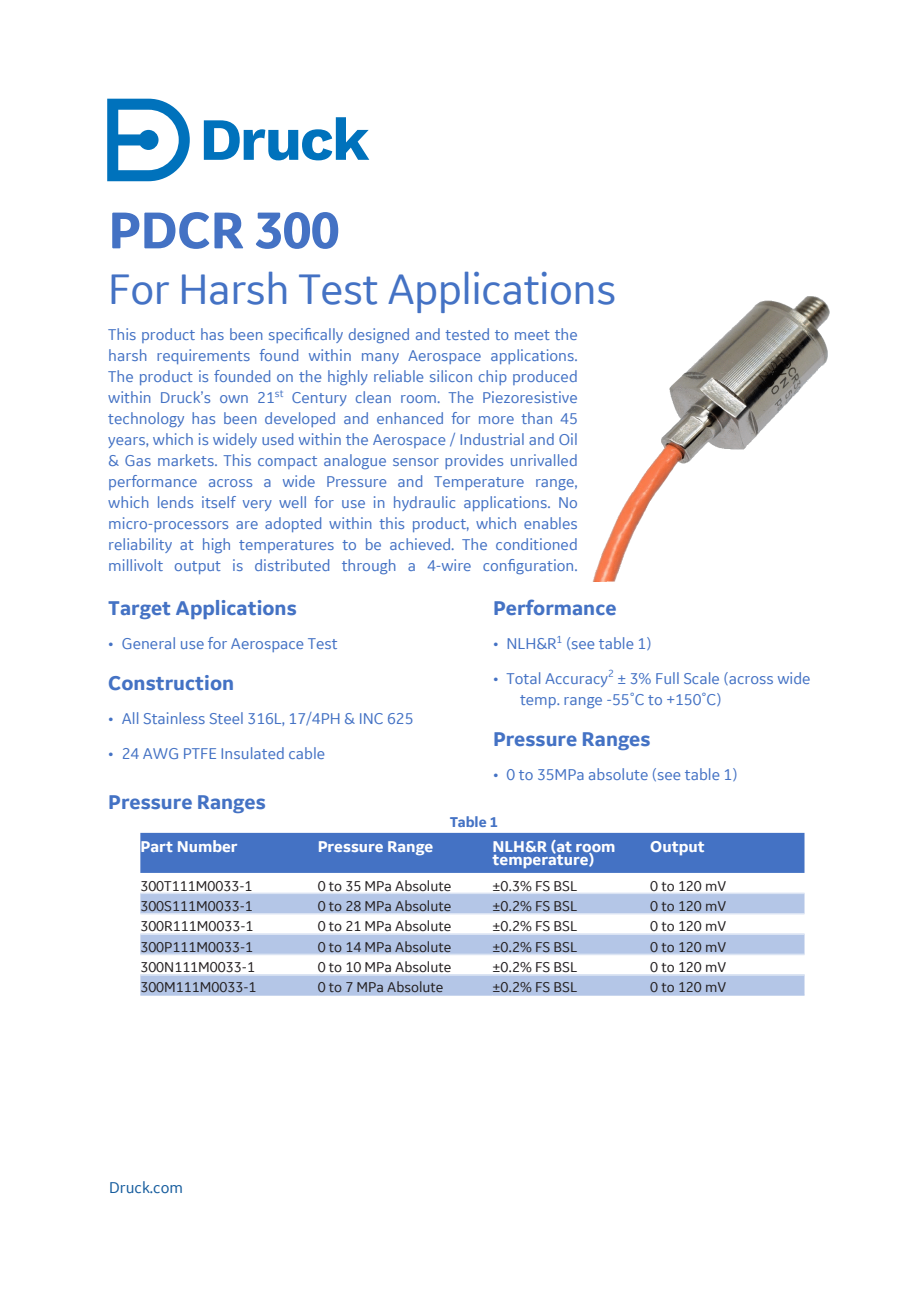
<style>
.page{position:relative;width:920px;height:1290px;background:#fff}
.page>*{position:absolute;margin:0;border:0;box-sizing:border-box;transform-origin:0 0}
.Modality{font:700 54px "GE Inspira Sans";letter-spacing:-.01em;color:#4472c4}
.Modality-2{font:45px "GE Inspira Sans";letter-spacing:-.01em;color:#4472c4}
.Features_and_Benefit{font:700 21px "GE Inspira Sans";color:#4472c4}
.Headline{font:700 21px "GE Inspira Sans";color:#4472c4}
.Intro_Text{font:16.5px/21px "GE Inspira Sans";color:#4472c4;text-align:justify}
.Table_Clolumn_title{font:700 16.5px/13.5px "GE Inspira Sans";color:#fff}
.Image_Labels{font:16.5px "GE Inspira Sans";color:#175d9e}
.Table_Cell_Element_7{font:15px "GE Inspira Sans";color:#231f20}
.Image_Labels-2{font:700 15px "GE Inspira Sans";color:#4472c4}
</style>
<div class="page">
<svg style="left:107px;top:99px;width:83px;height:82px"></svg>
<svg style="left:204px;top:117px;width:165px;height:43px"></svg>
<img style="left:593px;top:296px;width:237px;height:285px">
<div style="left:140px;top:833px;width:664px;height:40px;background:#4472c4"></div>
<div style="left:140px;top:894px;width:664px;height:19px;background:#b4c6e7"></div>
<svg style="left:140px;top:935px;width:664px;height:60px"></svg>
<hr style="left:140px;top:995px;width:178px;height:1px;background:#b4c6e7">
<hr style="left:318px;top:995px;width:175px;height:1px;background:#b4c6e7">
<hr style="left:493px;top:995px;width:157px;height:1px;background:#b4c6e7">
<hr style="left:650px;top:995px;width:154px;height:1px;background:#b4c6e7">
<hr style="left:140px;top:893px;width:178px;height:1px;background:#dae3f3">
<hr style="left:318px;top:893px;width:175px;height:1px;background:#dae3f3">
<hr style="left:493px;top:893px;width:157px;height:1px;background:#dae3f3">
<hr style="left:650px;top:893px;width:154px;height:1px;background:#dae3f3">
<hr style="left:140px;top:913px;width:178px;height:1px;background:#dae3f3">
<hr style="left:140px;top:914px;width:178px;height:1px;background:#dae3f3">
<hr style="left:318px;top:913px;width:175px;height:1px;background:#dae3f3">
<hr style="left:318px;top:914px;width:175px;height:1px;background:#dae3f3">
<hr style="left:493px;top:913px;width:157px;height:1px;background:#dae3f3">
<hr style="left:493px;top:914px;width:157px;height:1px;background:#dae3f3">
<hr style="left:650px;top:913px;width:154px;height:1px;background:#dae3f3">
<hr style="left:650px;top:914px;width:154px;height:1px;background:#dae3f3">
<hr style="left:140px;top:933px;width:178px;height:1px;background:#dae3f3">
<hr style="left:140px;top:934px;width:178px;height:1px;background:#dae3f3">
<hr style="left:318px;top:933px;width:175px;height:1px;background:#dae3f3">
<hr style="left:318px;top:934px;width:175px;height:1px;background:#dae3f3">
<hr style="left:493px;top:933px;width:157px;height:1px;background:#dae3f3">
<hr style="left:493px;top:934px;width:157px;height:1px;background:#dae3f3">
<hr style="left:650px;top:933px;width:154px;height:1px;background:#dae3f3">
<hr style="left:650px;top:934px;width:154px;height:1px;background:#dae3f3">
<hr style="left:140px;top:954px;width:178px;height:1px;background:#dae3f3">
<hr style="left:318px;top:954px;width:175px;height:1px;background:#dae3f3">
<hr style="left:493px;top:954px;width:157px;height:1px;background:#dae3f3">
<hr style="left:650px;top:954px;width:154px;height:1px;background:#dae3f3">
<hr style="left:140px;top:974px;width:178px;height:1px;background:#dae3f3">
<hr style="left:140px;top:975px;width:178px;height:1px;background:#dae3f3">
<hr style="left:318px;top:974px;width:175px;height:1px;background:#dae3f3">
<hr style="left:318px;top:975px;width:175px;height:1px;background:#dae3f3">
<hr style="left:493px;top:974px;width:157px;height:1px;background:#dae3f3">
<hr style="left:493px;top:975px;width:157px;height:1px;background:#dae3f3">
<hr style="left:650px;top:974px;width:154px;height:1px;background:#dae3f3">
<hr style="left:650px;top:975px;width:154px;height:1px;background:#dae3f3">
<p class="Modality" style="left:108px;top:197px;width:233px">PDCR 300</p>
<p class="Modality-2" style="left:108px;top:261px;width:510px">For Harsh Test Applications</p>
<p class="Intro_Text" style="left:108px;top:324px;width:471px">This product has been specifically designed and tested to meet the harsh requirements found within many Aerospace applications.<br>The product is founded on the highly reliable silicon chip produced within Druck’s own 21<sup>st</sup> Century clean room. The Piezoresistive technology has been developed and enhanced for more than 45 years, which is widely used within the Aerospace / Industrial and Oil &amp; Gas markets. This compact analogue sensor provides unrivalled performance across a wide Pressure and Temperature range, which lends itself very well for use in hydraulic applications. No micro-processors are adopted within this product, which enables reliability at high temperatures to be achieved. The conditioned millivolt output is distributed through a 4-wire configuration.</p>
<p class="Features_and_Benefit" style="left:108px;top:595px;width:190px">Target Applications</p>
<p class="Intro_Text" style="left:108px;top:633px;width:231px">• General use for Aerospace Test</p>
<p class="Features_and_Benefit" style="left:108px;top:670px;width:127px">Construction</p>
<p class="Intro_Text" style="left:108px;top:708px;width:307px">• All Stainless Steel 316L, 17/4PH &amp; INC 625</p>
<p class="Intro_Text" style="left:108px;top:742px;width:218px">• 24 AWG PTFE Insulated cable</p>
<p class="Features_and_Benefit" style="left:493px;top:595px;width:125px">Performance</p>
<p class="Intro_Text" style="left:493px;top:633px;width:160px">• NLH&amp;R<sup>1</sup> (see table 1)</p>
<p class="Intro_Text" style="left:520px;top:667px;width:292px;text-indent:-27px">• Total Accuracy<sup>2</sup> ± 3% Full Scale (across wide temp. range -55˚C to +150˚C)</p>
<p class="Features_and_Benefit" style="left:493px;top:725px;width:159px">Pressure Ranges</p>
<p class="Intro_Text" style="left:493px;top:763px;width:246px">• 0 to 35MPa absolute (see table 1)</p>
<p class="Headline" style="left:108px;top:789px;width:159px">Pressure Ranges</p>
<p class="Image_Labels-2" style="left:450px;top:812px;width:49px">Table 1</p>
<p class="Table_Clolumn_title" style="left:140px;top:839px;width:99px">Part Number</p>
<p class="Table_Clolumn_title" style="left:318px;top:839px;width:117px">Pressure Range</p>
<p class="Table_Clolumn_title" style="left:493px;top:839px;width:124px">NLH&amp;R (at room temperature)</p>
<p class="Table_Clolumn_title" style="left:650px;top:839px;width:56px">Output</p>
<p class="Table_Cell_Element_7" style="left:140px;top:876px;width:114px">300T111M0033-1</p>
<p class="Table_Cell_Element_7" style="left:318px;top:876px;width:135px">0 to 35 MPa Absolute</p>
<p class="Table_Cell_Element_7" style="left:493px;top:876px;width:86px">±0.3% FS BSL</p>
<p class="Table_Cell_Element_7" style="left:650px;top:876px;width:78px">0 to 120 mV</p>
<p class="Table_Cell_Element_7" style="left:140px;top:897px;width:114px">300S111M0033-1</p>
<p class="Table_Cell_Element_7" style="left:318px;top:897px;width:135px">0 to 28 MPa Absolute</p>
<p class="Table_Cell_Element_7" style="left:493px;top:897px;width:86px">±0.2% FS BSL</p>
<p class="Table_Cell_Element_7" style="left:650px;top:897px;width:78px">0 to 120 mV</p>
<p class="Table_Cell_Element_7" style="left:140px;top:917px;width:115px">300R111M0033-1</p>
<p class="Table_Cell_Element_7" style="left:318px;top:917px;width:135px">0 to 21 MPa Absolute</p>
<p class="Table_Cell_Element_7" style="left:493px;top:917px;width:86px">±0.2% FS BSL</p>
<p class="Table_Cell_Element_7" style="left:650px;top:917px;width:78px">0 to 120 mV</p>
<p class="Table_Cell_Element_7" style="left:140px;top:937px;width:114px">300P111M0033-1</p>
<p class="Table_Cell_Element_7" style="left:318px;top:937px;width:135px">0 to 14 MPa Absolute</p>
<p class="Table_Cell_Element_7" style="left:493px;top:937px;width:86px">±0.2% FS BSL</p>
<p class="Table_Cell_Element_7" style="left:650px;top:937px;width:78px">0 to 120 mV</p>
<p class="Table_Cell_Element_7" style="left:140px;top:958px;width:116px">300N111M0033-1</p>
<p class="Table_Cell_Element_7" style="left:318px;top:958px;width:135px">0 to 10 MPa Absolute</p>
<p class="Table_Cell_Element_7" style="left:493px;top:958px;width:86px">±0.2% FS BSL</p>
<p class="Table_Cell_Element_7" style="left:650px;top:958px;width:78px">0 to 120 mV</p>
<p class="Table_Cell_Element_7" style="left:140px;top:978px;width:118px">300M111M0033-1</p>
<p class="Table_Cell_Element_7" style="left:318px;top:978px;width:127px">0 to 7 MPa Absolute</p>
<p class="Table_Cell_Element_7" style="left:493px;top:978px;width:86px">±0.2% FS BSL</p>
<p class="Table_Cell_Element_7" style="left:650px;top:978px;width:78px">0 to 120 mV</p>
<p class="Image_Labels" style="left:109px;top:1177px;width:75px">Druck.com</p>
</div>
